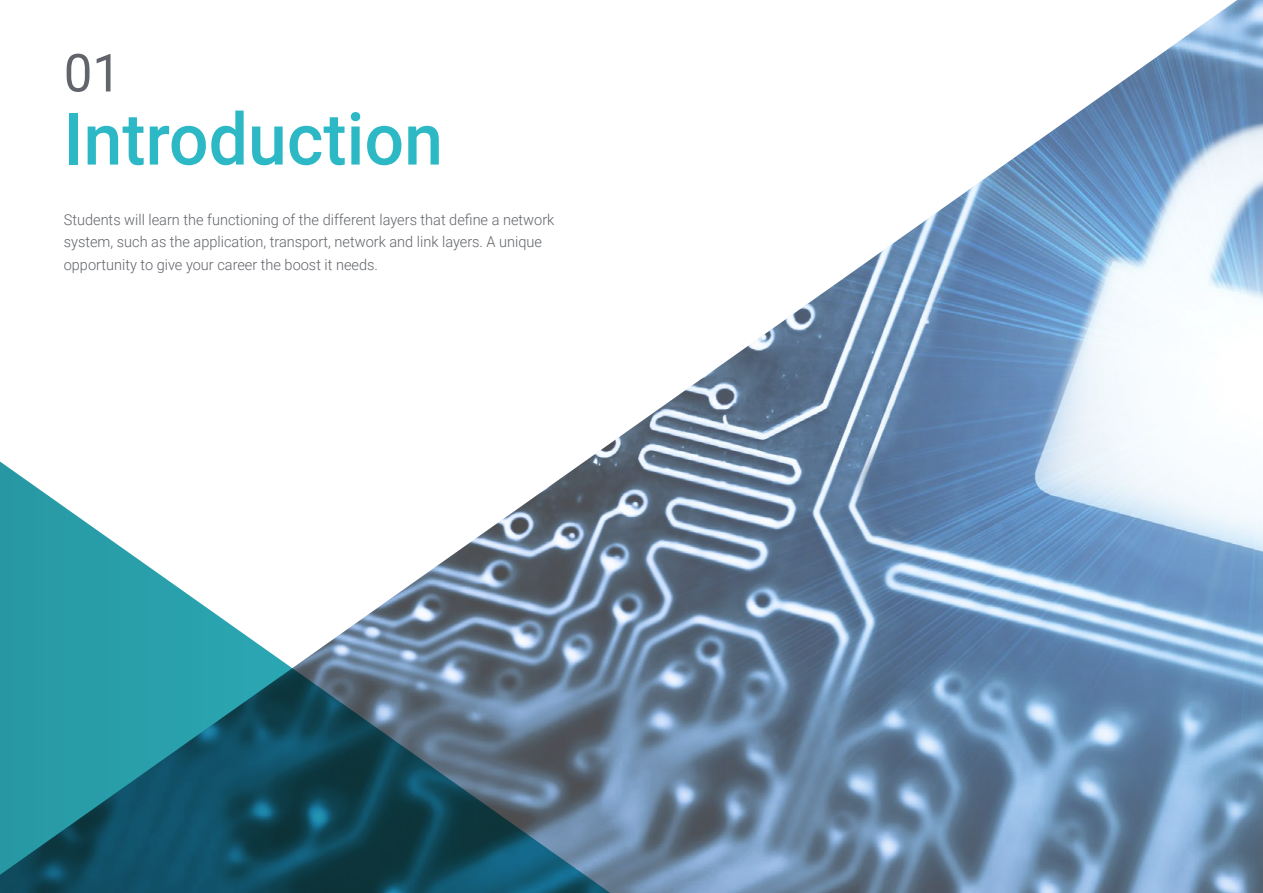
<style>
.page{position:relative;width:1263px;height:893px;background:#fff}
.page>*{position:absolute;margin:0;border:0;box-sizing:border-box;transform-origin:0 0}
.t1{font:500 72px "Roboto";color:#2db8c5}
.t2{font:52.5px "Roboto";color:#61646a}
.t3{font:300 15px/22.5px "Roboto";color:#61646a}
</style>
<div class="page">
<img style="left:606px;top:0;width:657px;height:893px">
<svg style="left:0;top:446px;width:640px;height:447px"></svg>
<h2 class="t2" style="left:64px;top:36px;width:59px">01</h2>
<h1 class="t1" style="left:64px;top:89px;width:381px">Introduction</h1>
<p class="t3" style="left:64px;top:208px;width:492px">Students will learn the functioning of the different layers that define a network system, such as the application, transport, network and link layers. A unique opportunity to give your career the boost it needs.</p>
</div>
